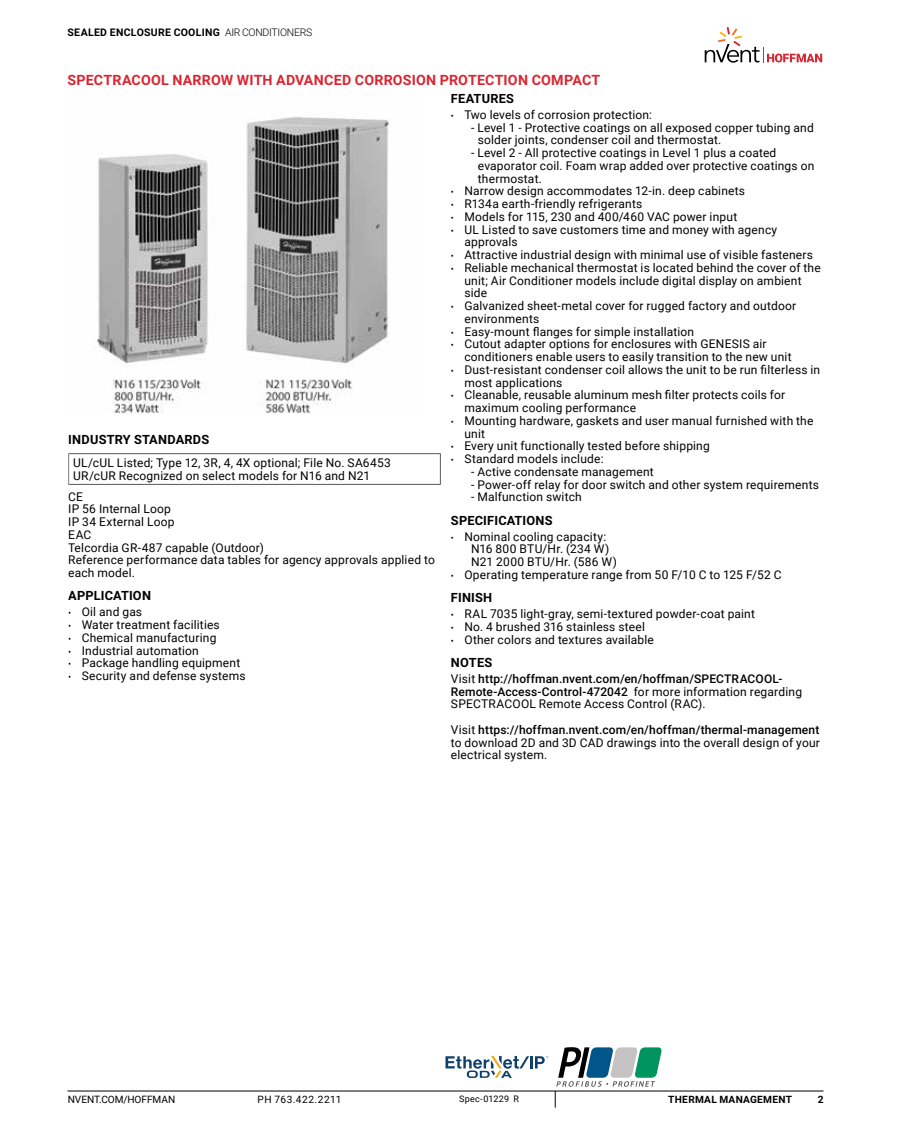
<style>
.page{position:relative;width:918px;height:1134px;background:#fff}
.page>*{position:absolute;margin:0;border:0;box-sizing:border-box;transform-origin:0 0}
.t1{font:700 14.25px "Roboto";letter-spacing:.01em;color:#d92632}
.t2{font:700 12.75px "Roboto";letter-spacing:.015em;color:#000}
.t3{font:12px/12.8px "Roboto";letter-spacing:.015em;color:#000}
.t4{font:500 12px/12.8px "Roboto";letter-spacing:.01em;color:#000}
.t5{font:700 10.5px "Roboto";letter-spacing:.025em;color:#000}
.t6{font:700 10.2px "Roboto";letter-spacing:.03em;color:#000}
.t7{font:10.2px "Roboto";color:#000}
.t8{font:10.2px "Roboto";letter-spacing:.05em;color:#000}
.t9{font:9px "Roboto";letter-spacing:.03em;color:#000}
.s1{font-weight:300}
.s2{font-size:9px}
.s3{font-weight:400}
</style>
<div class="page">
<hr style="left:68px;top:1091px;width:756px;height:1px;background:#000">
<svg style="left:705px;top:27px;width:117px;height:36px"></svg>
<img style="left:97px;top:117px;width:292px;height:295px">
<hr style="left:68px;top:453px;width:373px;height:1px;background:#58595b">
<hr style="left:68px;top:484px;width:373px;height:1px;background:#58595b">
<hr style="left:440px;top:454px;width:1px;height:30px;background:#58595b">
<svg style="left:555px;top:1047px;width:106px;height:61px"></svg>
<svg style="left:446px;top:1056px;width:102px;height:22px"></svg>
<p class="t5" style="left:68px;top:25px;width:246px">SEALED ENCLOSURE COOLING <span class="s1">AIR CONDITIONERS</span></p>
<p class="t1" style="left:68px;top:70px;width:56px">SPECTRACOOL</p>
<p class="t1" style="left:172px;top:70px;width:429px">NARROW WITH ADVANCED CORROSION PROTECTION COMPACT</p>
<p class="t2" style="left:68px;top:431px;width:9px">INDU</p>
<p class="t2" style="left:99px;top:431px;width:61px">STRY STANDARD</p>
<p class="t2" style="left:201px;top:431px;width:9px">S</p>
<p class="t3" style="left:73px;top:456px;width:319px">UL/cUL Listed; Type 12, 3R, 4, 4X optional; File N o. SA6453<br>UR/cUR Recognized on select models for N16 and N21</p>
<p class="t3" style="left:68px;top:489px;width:368px">CE<br>IP 56 Internal Loop<br>IP 34 External Loop<br>EAC<br>Telcordia GR-487 capable (Outdoor)<br>Reference performance data tables for agency approvals applied to each model.</p>
<p class="t2" style="left:68px;top:587px;width:34px">APPLICA</p>
<p class="t2" style="left:121px;top:587px;width:16px">TION</p>
<p class="t3" style="left:68px;top:605px;width:75px"><span class="s2">•</span> Oil and gas</p>
<p class="t3" style="left:68px;top:618px;width:153px"><span class="s2">•</span> Water treatment facilities</p>
<p class="t3" style="left:68px;top:631px;width:150px"><span class="s2">•</span> Chemical manufacturing</p>
<p class="t3" style="left:68px;top:643px;width:132px"><span class="s2">•</span> Industrial automation</p>
<p class="t3" style="left:68px;top:656px;width:174px"><span class="s2">•</span> Package handling equipment</p>
<p class="t3" style="left:68px;top:669px;width:179px"><span class="s2">•</span> Security and defense systems</p>
<p class="t2" style="left:451px;top:89px;width:40px">FEATURE</p>
<p class="t2" style="left:506px;top:89px;width:9px">S</p>
<p class="t3" style="left:451px;top:108px;width:203px"><span class="s2">•</span> Two levels of corrosion protection:</p>
<p class="t3" style="left:478px;top:121px;width:337px;text-indent:-7px">- Level 1 - Protective coatings on all exposed copper tubing and solder joints, condenser coil and thermostat.</p>
<p class="t3" style="left:478px;top:146px;width:338px;text-indent:-7px">- Level 2 - All protective coatings in Level 1 plus a coated evaporator coil. Foam wrap added over protective coatings on thermostat.</p>
<p class="t3" style="left:451px;top:184px;width:296px"><span class="s2">•</span> Narrow design accommodates 12-in. deep cabinets</p>
<p class="t3" style="left:451px;top:197px;width:193px"><span class="s2">•</span> R134a earth-friendly refrigerants</p>
<p class="t3" style="left:451px;top:210px;width:288px"><span class="s2">•</span> Models for 115, 230 and 400/460 VAC power input</p>
<p class="t3" style="left:464px;top:223px;width:314px;text-indent:-14px"><span class="s2">•</span> UL Listed to save customers time and money with agency approvals</p>
<p class="t3" style="left:451px;top:248px;width:364px"><span class="s2">•</span> Attractive industrial design with minimal use of visible fasteners</p>
<p class="t3" style="left:464px;top:261px;width:358px;text-indent:-14px"><span class="s2">•</span> Reliable mechanical thermostat is located behind the cover of the unit; Air Conditioner models include digital display on ambient side</p>
<p class="t3" style="left:464px;top:299px;width:333px;text-indent:-14px"><span class="s2">•</span> Galvanized sheet-metal cover for rugged factory and outdoor environments</p>
<p class="t3" style="left:451px;top:325px;width:245px"><span class="s2">•</span> Easy-mount flanges for simple installation</p>
<p class="t3" style="left:451px;top:337px;width:267px"><span class="s2">•</span> Cutout adapter options for enclosures with GENE</p>
<p class="t3" style="left:464px;top:337px;width:329px;text-indent:267px">SIS air conditioners enable users to easily transition to the new unit</p>
<p class="t3" style="left:464px;top:363px;width:357px;text-indent:-14px"><span class="s2">•</span> Dust-resistant condenser coil allows the unit to be run filterless in most applications</p>
<p class="t3" style="left:464px;top:388px;width:322px;text-indent:-14px"><span class="s2">•</span> Cleanable, reusable aluminum mesh filter protects coils for maximum cooling performance</p>
<p class="t3" style="left:464px;top:414px;width:351px;text-indent:-14px"><span class="s2">•</span> Mounting hardware, gaskets and user manual furnished with the unit</p>
<p class="t3" style="left:451px;top:439px;width:260px"><span class="s2">•</span> Every unit functionally tested before shipping</p>
<p class="t3" style="left:451px;top:452px;width:154px"><span class="s2">•</span> Standard models include:</p>
<p class="t3" style="left:471px;top:465px;width:184px">- Active condensate management</p>
<p class="t3" style="left:471px;top:478px;width:349px">- Power-off relay for door switch and other system requirements</p>
<p class="t3" style="left:471px;top:490px;width:112px">- M alfunction switch</p>
<p class="t2" style="left:451px;top:511px;width:103px">SPECI FICATIONS</p>
<p class="t3" style="left:471px;top:530px;width:147px;text-indent:-20px"><span class="s2">•</span> Nominal cooling capacity:<br>N16 800 BTU/Hr. (234 W)<br>N21 2000 BTU/Hr. (586 W)</p>
<p class="t3" style="left:451px;top:568px;width:331px"><span class="s2">•</span> O perating temperature range from 50 F/10 C to 125 F/52 C</p>
<p class="t2" style="left:451px;top:589px;width:41px">FINISH</p>
<p class="t3" style="left:451px;top:607px;width:306px"><span class="s2">•</span> RAL 7035 light-gray, semi-textured powder-coat paint</p>
<p class="t3" style="left:451px;top:620px;width:196px"><span class="s2">•</span> No. 4 brushed 316 stainless steel</p>
<p class="t3" style="left:451px;top:633px;width:205px"><span class="s2">•</span> Other colors and textures available</p>
<p class="t2" style="left:451px;top:653px;width:43px">NOTES</p>
<p class="t4" style="left:451px;top:672px;width:353px"><span class="s3">Visit</span> http://hoffman.nvent.com/en/hoffman/SPECTRACOOL-<br>Remote-Access-Control-472042 <span class="s3">for more information regarding<br>SPECT</span></p>
<p class="t4" style="left:451px;top:691px;width:370px;line-height:25.5px;text-indent:79px"><span class="s3">L Remote Access Control (RAC).<br>Visit</span> https://hoffman.nvent.com/en/hoffman/thermal-management</p>
<p class="t3" style="left:451px;top:736px;width:371px">to download 2D and 3D CAD drawings into the overall design of your electrical system.</p>
<p class="t3" style="left:489px;top:697px;width:25px">RACOO</p>
<p class="t7" style="left:68px;top:1092px;width:107px">nVent.com/HOFFMAN</p>
<p class="t8" style="left:258px;top:1092px;width:85px">PH 763.422.2211</p>
<p class="t9" style="left:459px;top:1092px;width:62px">Spec-01229 R</p>
<p class="t6" style="left:668px;top:1092px;width:125px">THERMAL MANAGEMENT</p>
<p class="t6" style="left:818px;top:1092px;width:7px">2</p>
</div>
